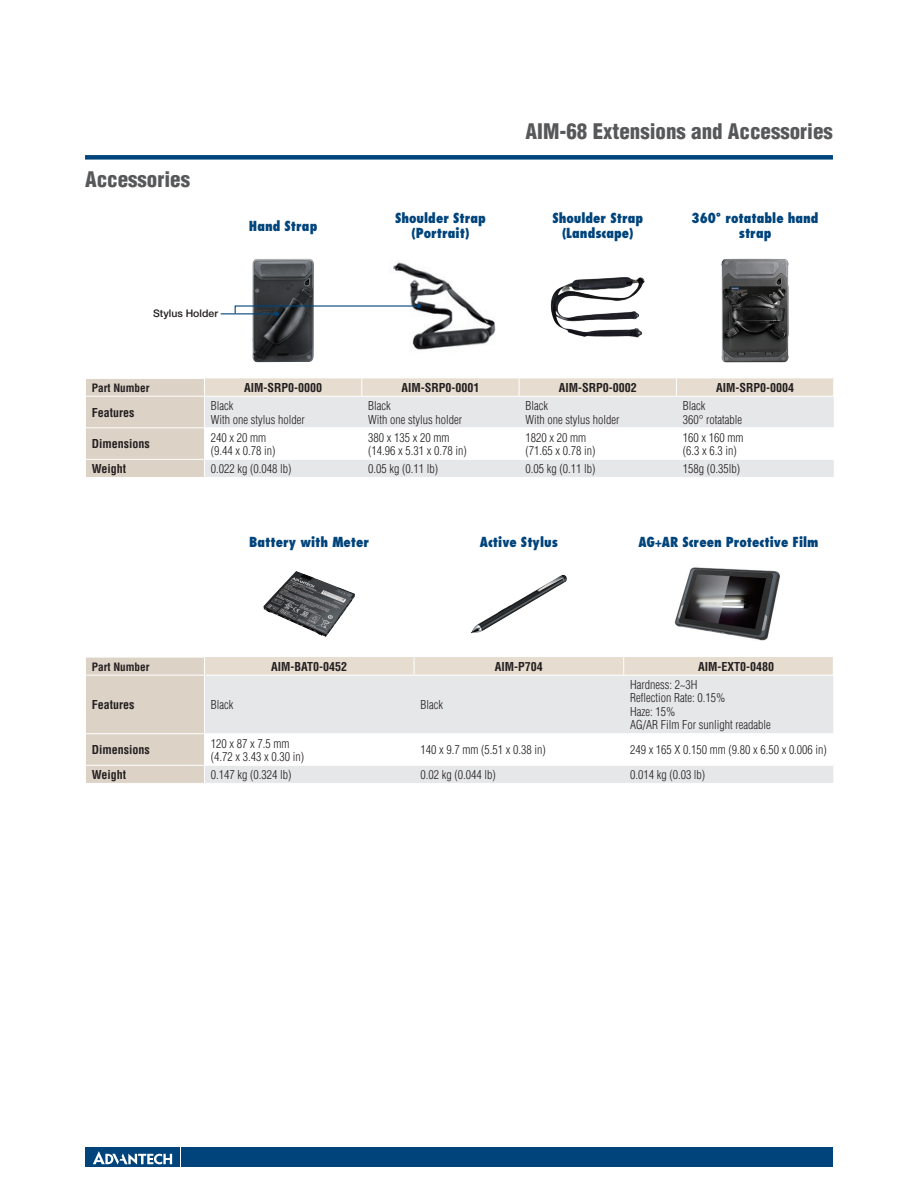
<style>
.page{position:relative;width:918px;height:1188px;background:#fff}
.page>*{position:absolute;margin:0;border:0;box-sizing:border-box;transform-origin:0 0}
.t1{font:900 condensed 21px "Helvetica";color:#57585a}
.t2{font:800 condensed 13.5px/15px "Futura";color:#00447b;text-align:center}
.t3{font:300 condensed 12px/13.5px "Helvetica";color:#231f20}
.t4{font:700 condensed 12px "Helvetica";color:#231f20}
.t5{font:700 condensed 11.25px "Helvetica";color:#231f20}
.t6{font:500 10.5px "Helvetica Neue";color:#231f20}
</style>
<div class="page">
<div style="left:85px;top:155px;width:748px;height:5px;background:#00447b"></div>
<div style="left:182px;top:1147px;width:651px;height:20px;background:#00447b"></div>
<div style="left:85px;top:1147px;width:95px;height:20px;background:#00447b"></div>
<svg style="left:93px;top:1151px;width:79px;height:14px"></svg>
<svg style="left:86px;top:378px;width:748px;height:99px"></svg>
<hr style="left:362px;top:459px;width:157px;height:1px;background:#fff">
<hr style="left:519px;top:459px;width:157px;height:1px;background:#fff">
<hr style="left:676px;top:459px;width:158px;height:1px;background:#fff">
<img style="left:252px;top:259px;width:62px;height:103px">
<img style="left:550px;top:277px;width:95px;height:61px">
<img style="left:721px;top:258px;width:68px;height:105px">
<svg style="left:86px;top:657px;width:747px;height:126px"></svg>
<hr style="left:85px;top:675px;width:119px;height:1px;background:#fff">
<hr style="left:204px;top:675px;width:210px;height:1px;background:#fff">
<hr style="left:414px;top:675px;width:210px;height:1px;background:#fff">
<hr style="left:624px;top:675px;width:210px;height:1px;background:#fff">
<hr style="left:85px;top:733px;width:119px;height:1px;background:#fff">
<hr style="left:204px;top:733px;width:210px;height:1px;background:#fff">
<hr style="left:414px;top:733px;width:210px;height:1px;background:#fff">
<hr style="left:624px;top:733px;width:209px;height:1px;background:#fff">
<hr style="left:85px;top:765px;width:119px;height:1px;background:#fff">
<hr style="left:204px;top:765px;width:210px;height:1px;background:#fff">
<hr style="left:414px;top:765px;width:210px;height:1px;background:#fff">
<hr style="left:624px;top:765px;width:209px;height:1px;background:#fff">
<img style="left:263px;top:571px;width:92px;height:66px">
<img style="left:471px;top:575px;width:96px;height:58px">
<img style="left:674px;top:567px;width:106px;height:74px">
<img style="left:393px;top:262px;width:103px;height:88px">
<hr style="left:221px;top:313px;width:56px;height:1px;background:#00447b">
<svg style="left:234px;top:304px;width:187px;height:12px"></svg>
<h1 class="t1" style="left:85px;top:166px;width:106px">Accessories</h1>
<p class="t6" style="left:153px;top:307px;width:66px">Stylus Holder</p>
<h1 class="t1" style="left:526px;top:118px;width:309px">AIM-68 Extensions and Accessories</h1>
<p class="t2" style="left:249px;top:218px;width:70px">Hand Strap</p>
<p class="t2" style="left:395px;top:211px;width:92px">Shoulder Strap (Portrait)</p>
<p class="t2" style="left:552px;top:211px;width:92px">Shoulder Strap (Landscape)</p>
<p class="t2" style="left:692px;top:211px;width:129px">360° rotatable hand strap</p>
<p class="t5" style="left:92px;top:381px;width:59px">Part Number</p>
<p class="t4" style="left:244px;top:380px;width:80px">AIM-SRP0-0000</p>
<p class="t4" style="left:401px;top:380px;width:80px">AIM-SRP0-0001</p>
<p class="t4" style="left:559px;top:380px;width:80px">AIM-SRP0-0002</p>
<p class="t4" style="left:716px;top:380px;width:80px">AIM-SRP0-0004</p>
<p class="t4" style="left:92px;top:405px;width:44px">Features</p>
<p class="t3" style="left:211px;top:399px;width:95px">Black<br>With one stylus holder</p>
<p class="t3" style="left:368px;top:399px;width:95px">Black<br>With one stylus holder</p>
<p class="t3" style="left:525px;top:399px;width:95px">Black<br>With one stylus holder</p>
<p class="t3" style="left:683px;top:399px;width:61px">Black<br>360° rotatable</p>
<p class="t4" style="left:92px;top:436px;width:59px">Dimensions</p>
<p class="t3" style="left:211px;top:430px;width:66px">240 x 20 mm (9.44 x 0.78 in)</p>
<p class="t3" style="left:368px;top:430px;width:100px">380 x 135 x 20 mm (14.96 x 5.31 x 0.78 in)</p>
<p class="t3" style="left:525px;top:430px;width:71px">1820 x 20 mm (71.65 x 0.78 in)</p>
<p class="t3" style="left:683px;top:430px;width:62px">160 x 160 mm (6.3 x 6.3 in)</p>
<p class="t4" style="left:92px;top:461px;width:36px">Weight</p>
<p class="t3" style="left:211px;top:462px;width:82px">0.022 kg (0.048 lb)</p>
<p class="t3" style="left:368px;top:462px;width:71px">0.05 kg (0.11 lb)</p>
<p class="t3" style="left:525px;top:462px;width:71px">0.05 kg (0.11 lb)</p>
<p class="t3" style="left:683px;top:462px;width:59px">158g (0.35lb)</p>
<p class="t2" style="left:249px;top:534px;width:121px">Battery with Meter</p>
<p class="t2" style="left:480px;top:534px;width:80px">Active Stylus</p>
<p class="t2" style="left:638px;top:534px;width:182px">AG+AR Screen Protective Film</p>
<p class="t5" style="left:92px;top:659px;width:59px">Part Number</p>
<p class="t4" style="left:271px;top:659px;width:78px">AIM-BAT0-0452</p>
<p class="t4" style="left:495px;top:659px;width:50px">AIM-P704</p>
<p class="t4" style="left:698px;top:659px;width:78px">AIM-EXT0-0480</p>
<p class="t4" style="left:92px;top:697px;width:44px">Features</p>
<p class="t3" style="left:211px;top:698px;width:24px">Black</p>
<p class="t3" style="left:420px;top:698px;width:24px">Black</p>
<p class="t3" style="left:630px;top:678px;width:142px">Hardness: 2~3H<br>Reflection Rate: 0.15%<br>Haze: 15%<br>AG/AR Film For sunlight readable</p>
<p class="t4" style="left:92px;top:742px;width:59px">Dimensions</p>
<p class="t3" style="left:211px;top:736px;width:95px">120 x 87 x 7.5 mm (4.72 x 3.43 x 0.30 in)</p>
<p class="t3" style="left:420px;top:743px;width:127px">140 x 9.7 mm (5.51 x 0.38 in)</p>
<p class="t3" style="left:630px;top:743px;width:198px">249 x 165 X 0.150 mm (9.80 x 6.50 x 0.006 in)</p>
<p class="t4" style="left:92px;top:767px;width:36px">Weight</p>
<p class="t3" style="left:211px;top:768px;width:82px">0.147 kg (0.324 lb)</p>
<p class="t3" style="left:420px;top:768px;width:77px">0.02 kg (0.044 lb)</p>
<p class="t3" style="left:630px;top:768px;width:77px">0.014 kg (0.03 lb)</p>
</div>
